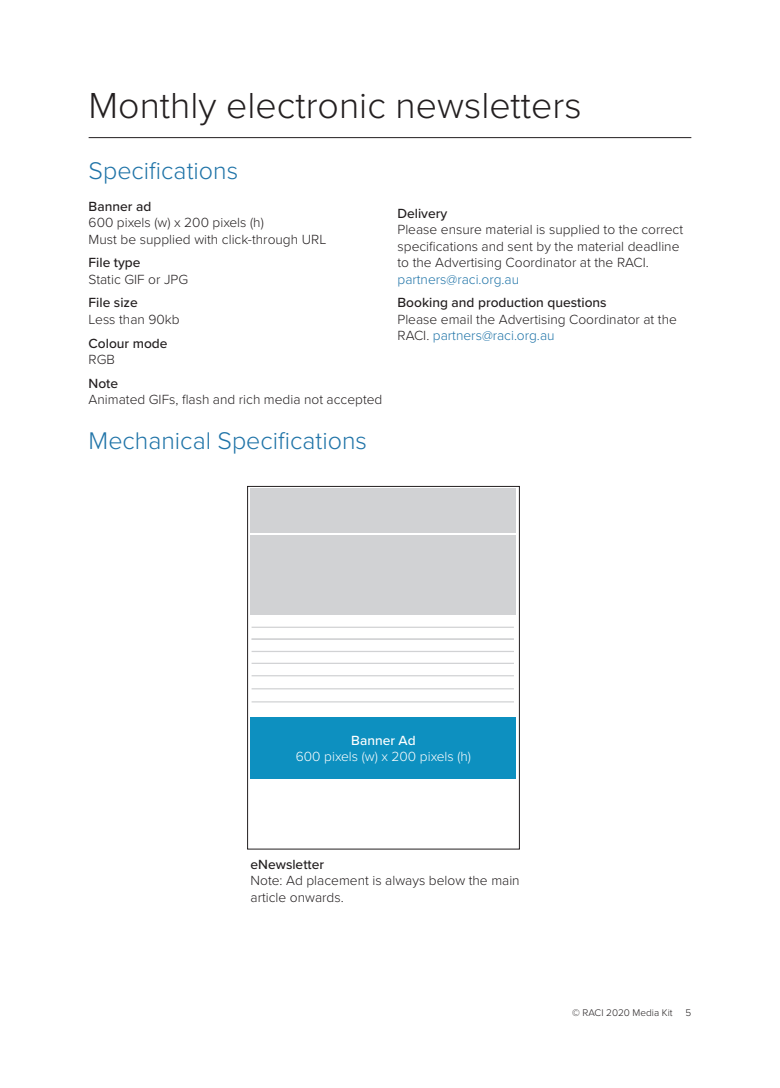
<style>
.page{position:relative;width:780px;height:1088px;background:#fff}
.page>*{position:absolute;margin:0;border:0;box-sizing:border-box;transform-origin:0 0}
.t1{font:300 37.5px "Proxima Nova";color:#231f20}
.t2{font:300 25px "Proxima Nova";color:#2074a8}
.t3{font:300 13.75px/16.5px "Proxima Nova";color:#231f20}
.t4{font:500 13.75px "Proxima Nova";color:#231f20}
.t5{font:300 13.75px "Proxima Nova";color:#fff}
.t6{font:300 13.75px "Proxima Nova";color:#2074a8}
.t7{font:500 13.75px "Proxima Nova";color:#fff}
.t8{font:300 10px "Proxima Nova";color:#231f20}
.s1{color:#2074a8}
</style>
<div class="page">
<div style="left:247px;top:486px;width:272px;height:363px;border:1px solid #231f20"></div>
<div style="left:250px;top:717px;width:266px;height:61px;background:#0d90c0"></div>
<hr style="left:89px;top:137px;width:602px;height:1px;background:#231f20">
<div style="left:250px;top:488px;width:266px;height:45px;background:#d1d2d4"></div>
<div style="left:250px;top:536px;width:266px;height:79px;background:#d1d2d4"></div>
<hr style="left:251px;top:627px;width:263px;height:1px;background:#d1d2d4">
<hr style="left:251px;top:638px;width:263px;height:2px;background:#d1d2d4">
<hr style="left:251px;top:651px;width:263px;height:1px;background:#d1d2d4">
<hr style="left:251px;top:663px;width:263px;height:1px;background:#d1d2d4">
<hr style="left:251px;top:675px;width:263px;height:1px;background:#d1d2d4">
<hr style="left:251px;top:688px;width:263px;height:1px;background:#d1d2d4">
<hr style="left:251px;top:701px;width:263px;height:1px;background:#d1d2d4">
<h1 class="t1" style="left:89px;top:78px;width:494px">Monthly electronic newsletters</h1>
<h2 class="t2" style="left:89px;top:152px;width:151px">Specifications</h2>
<p class="t4" style="left:89px;top:196px;width:64px">Banner ad</p>
<p class="t3" style="left:89px;top:214px;width:239px">600 pixels (w) x 200 pixels (h)<br>Must be supplied with click-through URL</p>
<p class="t4" style="left:89px;top:252px;width:53px">File type</p>
<p class="t3" style="left:89px;top:270px;width:101px">Static GIF or JPG</p>
<p class="t4" style="left:89px;top:293px;width:51px">File size</p>
<p class="t3" style="left:89px;top:310px;width:93px">Less than 90kb</p>
<p class="t4" style="left:89px;top:333px;width:80px">Colour mode</p>
<p class="t3" style="left:89px;top:350px;width:28px">RGB</p>
<p class="t4" style="left:89px;top:373px;width:31px">Note</p>
<p class="t3" style="left:89px;top:390px;width:295px">Animated GIFs, flash and rich media not accepted</p>
<h2 class="t2" style="left:89px;top:422px;width:280px">Mechanical Specifications</h2>
<p class="t4" style="left:397px;top:203px;width:51px">Delivery</p>
<p class="t3" style="left:397px;top:220px;width:287px">Please ensure material is supplied to the correct specifications and sent by the material deadline to the Advertising Coordinator at the RACI.</p>
<p class="t6" style="left:397px;top:269px;width:123px">partners@raci.org.au</p>
<p class="t4" style="left:397px;top:292px;width:211px">Booking and production questions</p>
<p class="t3" style="left:397px;top:310px;width:281px">Please email the Advertising Coordinator at the<br>RACI. <span class="s1">partners@raci.org.au</span></p>
<p class="t7" style="left:351px;top:730px;width:66px">Banner Ad</p>
<p class="t5" style="left:296px;top:747px;width:177px">600 pixels (w) x 200 pixels (h)</p>
<p class="t4" style="left:250px;top:854px;width:75px">eNewsletter</p>
<p class="t3" style="left:250px;top:872px;width:271px">Note: Ad placement is always below the main article onwards.</p>
<p class="t8" style="left:572px;top:1005px;width:102px">© RACI 2020 Media Kit</p>
<p class="t8" style="left:685px;top:1005px;width:7px">5</p>
</div>
